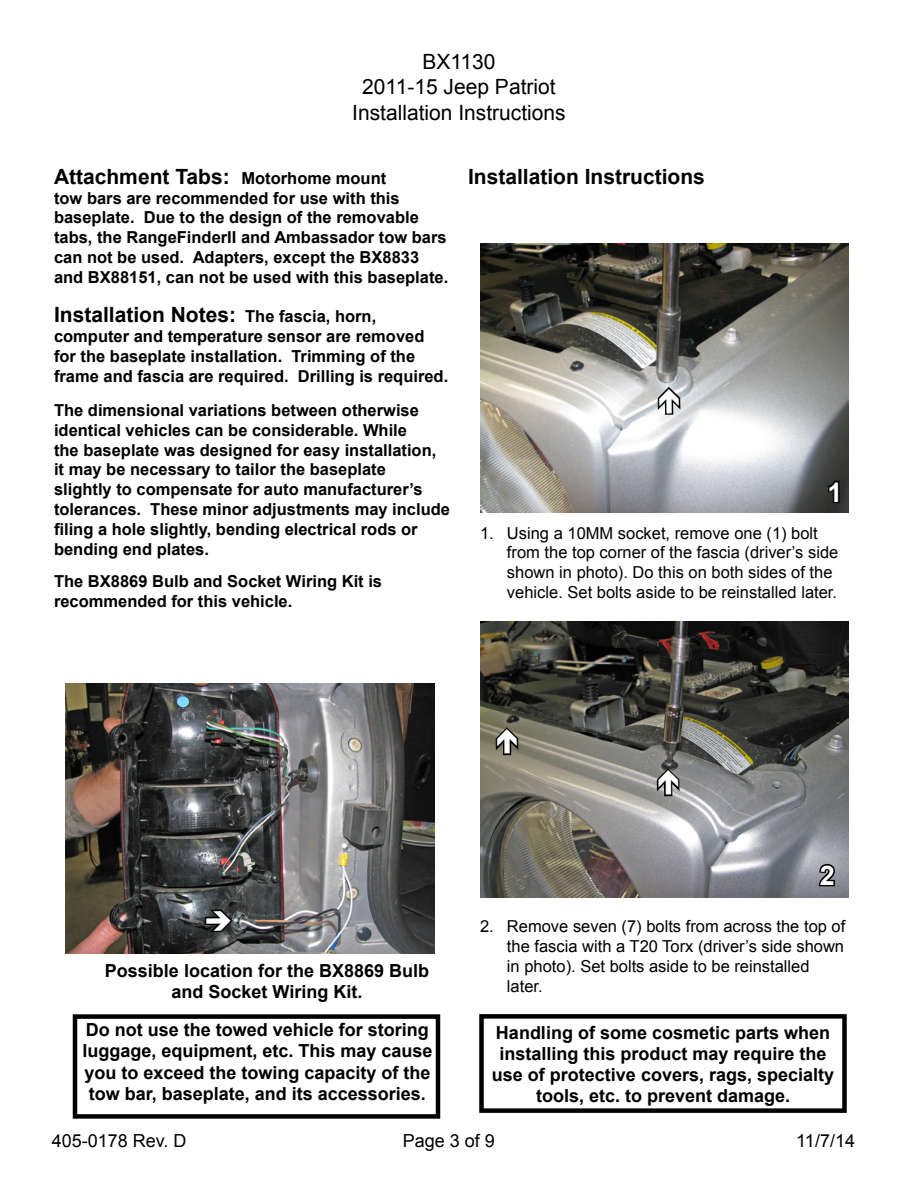
<style>
.page{position:relative;width:918px;height:1188px;background:#fff}
.page>*{position:absolute;margin:0;border:0;box-sizing:border-box;transform-origin:0 0}
.t1{font:700 27px "Arial";color:#fff}
.t2{font:700 21px "Arial";color:#000}
.t3{font:21px/25.2px "Arial";color:#000;text-align:center}
.t4{font:700 18px/21.6px "Arial";color:#000;text-align:center}
.t5{font:18px "Arial";color:#000}
.t6{font:700 16.5px/19.8px "Arial";color:#000}
.t7{font:16.5px/19.8px "Arial";color:#000}
.s1{font-size:16.5px}
</style>
<div class="page">
<img style="left:480px;top:621px;width:369px;height:277px">
<img style="left:480px;top:243px;width:369px;height:270px">
<svg style="left:827px;top:479px;width:14px;height:26px"></svg>
<svg style="left:817px;top:862px;width:20px;height:26px"></svg>
<img style="left:65px;top:684px;width:369px;height:270px">
<div style="left:479px;top:1014px;width:368px;height:99px;border:4px solid #000"></div>
<div style="left:73px;top:1014px;width:367px;height:105px;border:4px solid #000"></div>
<svg style="left:655px;top:385px;width:28px;height:31px"></svg>
<svg style="left:654px;top:766px;width:28px;height:32px"></svg>
<svg style="left:203px;top:907px;width:32px;height:28px"></svg>
<svg style="left:493px;top:725px;width:28px;height:32px"></svg>
<p class="t3" style="left:352px;top:50px;width:215px">BX1130<br>2011-15 Jeep Patriot<br>Installation Instructions</p>
<p class="t2" style="left:54px;top:162px;width:334px">Attachment Tabs: <span class="s1">Motorhome mount</span></p>
<p class="t6" style="left:54px;top:188px;width:396px">tow bars are recommended for use with this baseplate. Due to the design of the removable tabs, the RangeFinderII and Ambassador tow bars can not be used. Adapters, except the BX8833 and BX88151, can not be used with this baseplate.</p>
<p class="t2" style="left:54px;top:301px;width:324px">Installation Notes: <span class="s1">The fascia, horn,</span></p>
<p class="t6" style="left:54px;top:327px;width:396px">computer and temperature sensor are removed for the baseplate installation. Trimming of the frame and fascia are required. Drilling is required.</p>
<p class="t6" style="left:54px;top:401px;width:398px">The dimensional variations between otherwise identical vehicles can be considerable. While<br>the baseplate was designed for easy installation, it may be necessary to tailor the baseplate<br>slightly to compensate for auto manufacturer’s tolerances. These minor adjustments may include filing a hole slightly, bending electrical rods or bending end plates.</p>
<p class="t6" style="left:54px;top:572px;width:330px">The BX8869 Bulb and Socket Wiring Kit is recommended for this vehicle.</p>
<p class="t2" style="left:468px;top:163px;width:238px">Installation Instructions</p>
<h1 class="t1" style="left:827px;top:474px;width:17px">1</h1>
<p class="t7" style="left:507px;top:523px;width:333px;text-indent:-27px">1. Using a 10MM socket, remove one (1) bolt from the top corner of the fascia (driver’s side shown in photo). Do this on both sides of the vehicle. Set bolts aside to be reinstalled later.</p>
<p class="t4" style="left:105px;top:960px;width:326px">Possible location for the BX8869 Bulb and Socket Wiring Kit.</p>
<p class="t4" style="left:82px;top:1019px;width:352px">Do not use the towed vehicle for storing luggage, equipment, etc. This may cause you to exceed the towing capacity of the tow bar, baseplate, and its accessories.</p>
<h1 class="t1" style="left:820px;top:857px;width:17px">2</h1>
<p class="t7" style="left:507px;top:917px;width:340px;text-indent:-27px">2. Remove seven (7) bolts from across the top of the fascia with a T20 Torx (driver’s side shown in photo). Set bolts aside to be reinstalled later.</p>
<p class="t4" style="left:492px;top:1023px;width:344px;line-height:21px">Handling of some cosmetic parts when installing this product may require the use of protective covers, rags, specialty tools, etc. to prevent damage.</p>
<p class="t5" style="left:52px;top:1129px;width:136px">405-0178 Rev. D</p>
<p class="t5" style="left:403px;top:1129px;width:94px">Page 3 of 9</p>
<p class="t5" style="left:796px;top:1129px;width:60px">11/7/14</p>
</div>
